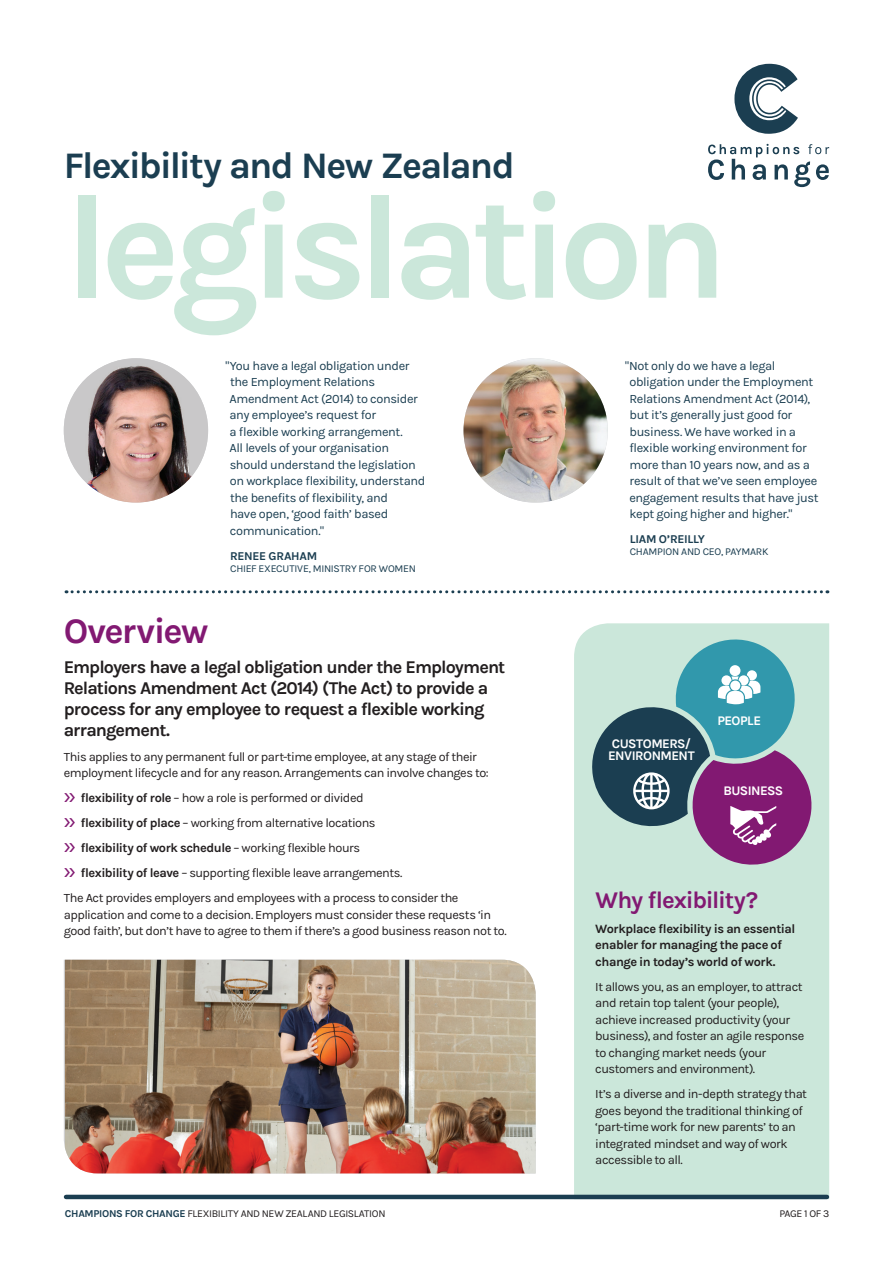
<style>
.page{position:relative;width:893px;height:1263px;background:#fff}
.page>*{position:absolute;margin:0;border:0;box-sizing:border-box;transform-origin:0 0}
.t1{font:700 150px "Karla";letter-spacing:-.065em;color:#cbe7da}
.t2{font:700 37.5px "Karla";letter-spacing:-.05em;color:#1b3e51}
.t3{font:700 36px "Karla";letter-spacing:-.045em;color:#821972}
.t4{font:700 24px "Karla";letter-spacing:-.05em;color:#821972}
.t5{font:700 18px/21px "Karla";letter-spacing:-.05em;color:#231f20}
.t6{font:700 13.2px/12.1px "Karla";letter-spacing:-.04em;color:#fff}
.t7{font:12.75px/16.5px "Karla";letter-spacing:-.04em;color:#231f20}
.t8{font:12.75px/16.5px "Karla";letter-spacing:-.03em;color:#1b3e51}
.t9{font:700 12.75px/16.5px "Karla";letter-spacing:-.035em;color:#231f20}
.t10{font:700 12px "Karla";letter-spacing:-.025em;color:#1b3e51}
.t11{font:10.5px "Karla";letter-spacing:-.035em;color:#231f20}
.t12{font:10.5px "Karla";letter-spacing:-.02em;color:#1b3e51}
.s1{font-family:"Aaux Next";font-weight:700;color:#821972}
.s2{font-weight:700}
.s3{font-weight:700;color:#1b3e51}
</style>
<div class="page">
<div style="left:574px;top:623px;width:255px;height:576px;background:#cbe7da"></div>
<svg style="left:588px;top:632px;width:225px;height:236px;background:#8395a7"></svg>
<svg style="left:734px;top:64px;width:64px;height:70px"></svg>
<svg style="left:708px;top:144px;width:121px;height:43px"></svg>
<img style="left:64px;top:358px;width:144px;height:145px;border-radius:72px">
<hr style="left:66px;top:1195px;width:761px;height:4px;background:#1b3e51">
<img style="left:463px;top:358px;width:145px;height:144px">
<svg style="left:66px;top:590px;width:762px;height:3px"></svg>
<img style="left:65px;top:960px;width:471px;height:213px">
<h2 class="t2" style="left:64px;top:143px;width:452px">Flexibility and New Zealand</h2>
<h1 class="t1" style="left:64px;top:161px;width:666px">legislation</h1>
<p class="t8" style="left:229px;top:358px;width:197px;text-indent:-4px">"You have a legal obligation under the Employment Relations<br>Amendment Act (2014) to consider any employee’s request for<br>a flexible working arrangement.<br>All levels of your organisation should understand the legislation on workplace flexibility, understand the benefits of flexibility, and<br>have open, ‘good faith’ based communication."</p>
<p class="t10" style="left:230px;top:549px;width:89px">RENEE GRAHAM</p>
<p class="t12" style="left:230px;top:563px;width:187px">CHIEF EXECUTIVE, MINISTRY FOR WOMEN</p>
<h3 class="t3" style="left:64px;top:610px;width:146px">Overview</h3>
<h3 class="t5" style="left:64px;top:656px;width:443px">Employers have a legal obligation under the Employment Relations Amendment Act (2014) (The Act) to provide a process for any employee to request a flexible working arrangement.</h3>
<p class="t7" style="left:64px;top:748px;width:427px">This applies to any permanent full or part-time employee, at any stage of their employment lifecycle and for any reason. Arrangements can involve changes to:</p>
<p class="t7" style="left:64px;top:786px;width:396px;line-height:25px"><span class="s1">&gt;&gt;</span> <span class="s2">flexibility of role</span> – how a role is performed or divided<br><span class="s1">&gt;&gt;</span> <span class="s2">flexibility of place</span> – working from alternative locations<br><span class="s1">&gt;&gt;</span> <span class="s2">flexibility of work schedule</span> – working flexible hours<br><span class="s1">&gt;&gt;</span> <span class="s2">flexibility of leave</span> – supporting flexible leave arrangements.<br>The Act provides employers and employees with a process to consider the</p>
<p class="t7" style="left:64px;top:906px;width:444px">application and come to a decision. Employers must consider these requests ‘in good faith’, but don’t have to agree to them if there’s a good business reason not to.</p>
<p class="t8" style="left:629px;top:358px;width:191px;text-indent:-4px">"Not only do we have a legal obligation under the Employment<br>Relations Amendment Act (2014), but it’s generally just good for business. We have worked in a flexible working environment for more than 10 years now, and as a result of that we’ve seen employee engagement results that have just kept going higher and higher."</p>
<p class="t10" style="left:630px;top:532px;width:77px">LIAM O’REILLY</p>
<p class="t12" style="left:630px;top:546px;width:140px">CHAMPION AND CEO, PAYMARK</p>
<p class="t6" style="left:608px;top:737px;width:88px">CUSTOMERS/<br>ENVIRONMENT</p>
<p class="t6" style="left:717px;top:715px;width:45px">PEOPLE</p>
<p class="t6" style="left:723px;top:785px;width:61px">BUSINESS</p>
<h3 class="t4" style="left:595px;top:886px;width:164px">Why flexibility?</h3>
<p class="t9" style="left:595px;top:920px;width:201px">Workplace flexibility is an essential enabler for managing the pace of change in today’s world of work.</p>
<p class="t7" style="left:595px;top:978px;width:211px">It allows you, as an employer, to attract and retain top talent (your people), achieve increased productivity (your business), and foster an agile response to changing market needs (your customers and environment).</p>
<p class="t7" style="left:595px;top:1086px;width:213px">It’s a diverse and in-depth strategy that goes beyond the traditional thinking of ‘part-time work for new parents’ to an integrated mindset and way of work accessible to all.</p>
<p class="t11" style="left:65px;top:1208px;width:322px"><span class="s3">CHAMPIONS FOR CHANGE</span> FLEXIBILITY AND NEW ZEALAND LEGISLATION</p>
<p class="t11" style="left:779px;top:1208px;width:51px">PAGE 1 OF 3</p>
</div>
